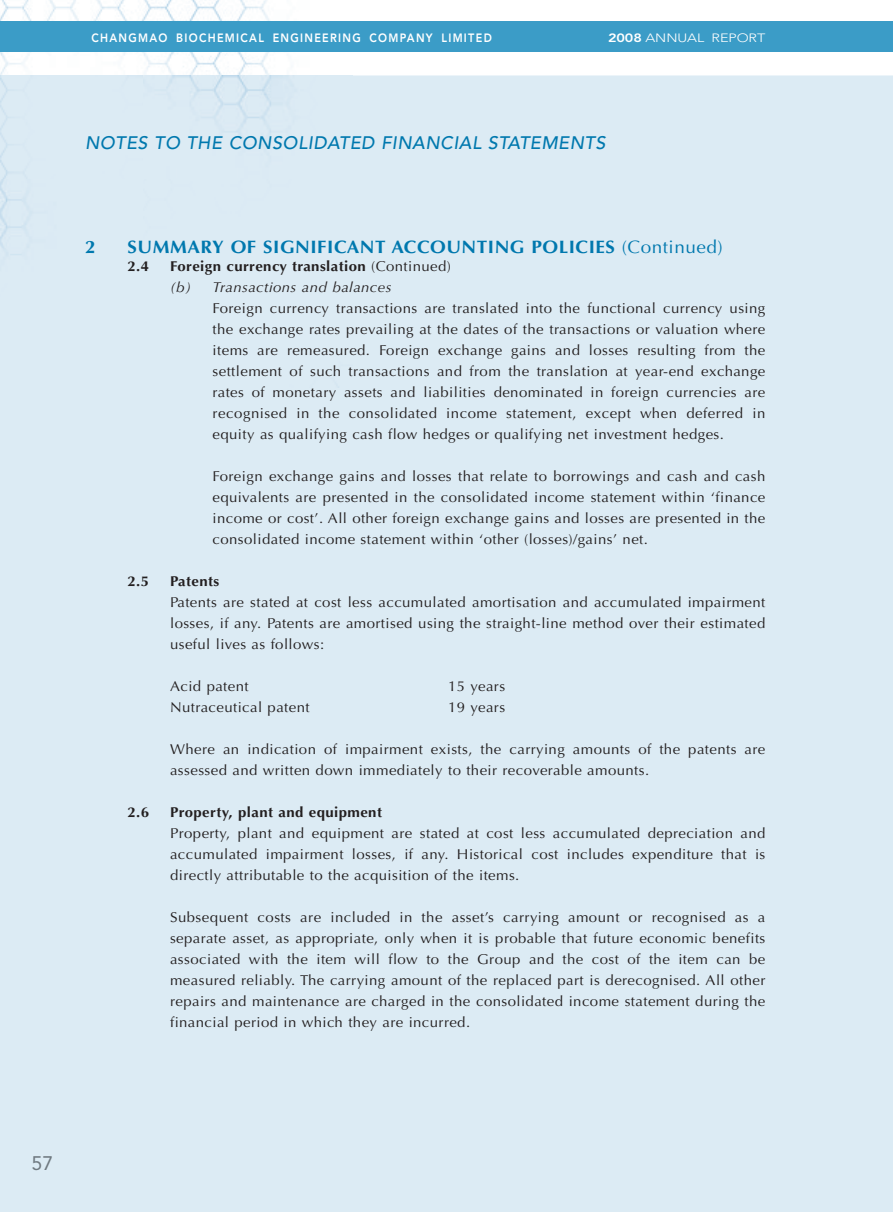
<style>
.page{position:relative;width:893px;height:1212px;background:#fff}
.page>*{position:absolute;margin:0;border:0;box-sizing:border-box;transform-origin:0 0}
.t1{font:19.5px "Avenir LT Std";color:#6f7980}
.t2{font:700 18px "Optima LT Std";letter-spacing:.03em;color:#0078ae;scale:1.05 1}
.t3{font:italic 500 18px "Avenir LT Std";letter-spacing:.03em;color:#0078ae}
.t4{font:14.25px/21px "Optima LT Std";letter-spacing:.03em;color:#231f20;text-align:justify;scale:1.05 1}
.t5{font:700 14.25px/21px "Optima LT Std";letter-spacing:.03em;color:#231f20;scale:1.05 1}
.t6{font:800 12px "Avenir LT Std";letter-spacing:.12em;color:#fff;scale:.9 1}
.t7{font:300 12px "Avenir LT Std";letter-spacing:-.005em;color:#fff;scale:1.2 1}
.s1{font-weight:800}
.s2{font-weight:400}
.s3{font-weight:400;font-style:italic}
</style>
<div class="page">
<img style="left:0;top:0;width:352px;height:75px">
<div style="left:0;top:21px;width:893px;height:30px;background:#3b9cc7"></div>
<div style="left:0;top:75px;width:893px;height:1137px;background:#dcebf4"></div>
<div style="left:33px;top:1156px;width:19px;height:14px;background:#dcebf4"></div>
<p class="t6" style="left:91px;top:30px;width:446px">CHANGMAO BIOCHEMICAL ENGINEERING COMPANY LIMITED</p>
<p class="t7" style="left:608px;top:31px;width:133px"><span class="s1">2008</span> ANNUAL REPORT</p>
<p class="t3" style="left:85px;top:132px;width:522px">NOTES TO THE CONSOLIDATED FINANCIAL STATEMENTS</p>
<p class="t2" style="left:85px;top:240px;width:12px">2</p>
<p class="t2" style="left:128px;top:240px;width:568px">SUMMARY OF SIGNIFICANT ACCOUNTING POLICIES <span class="s2">(Continued)</span></p>
<p class="t5" style="left:128px;top:259px;width:22px">2.4</p>
<p class="t5" style="left:170px;top:259px;width:269px">Foreign currency translation <span class="s2">(Continued) </span><span class="s3">(b) Transactions and balances</span></p>
<p class="t4" style="left:213px;top:301px;width:528px">Foreign currency transactions are translated into the functional currency using the exchange rates prevailing at the dates of the transactions or valuation where items are remeasured. Foreign exchange gains and losses resulting from the settlement of such transactions and from the translation at year-end exchange rates of monetary assets and liabilities denominated in foreign currencies are recognised in the consolidated income statement, except when deferred in equity as qualifying cash flow hedges or qualifying net investment hedges.</p>
<p class="t4" style="left:213px;top:469px;width:528px">Foreign exchange gains and losses that relate to borrowings and cash and cash equivalents are presented in the consolidated income statement within ‘finance income or cost’. All other foreign exchange gains and losses are presented in the consolidated income statement within ‘other (losses)/gains’ net.</p>
<p class="t5" style="left:128px;top:574px;width:22px">2.5</p>
<p class="t5" style="left:170px;top:574px;width:48px">Patents</p>
<p class="t4" style="left:170px;top:595px;width:568px">Patents are stated at cost less accumulated amortisation and accumulated impairment losses, if any. Patents are amortised using the straight-line method over their estimated useful lives as follows:</p>
<p class="t4" style="left:170px;top:679px;width:76px">Acid patent</p>
<p class="t4" style="left:448px;top:679px;width:56px">15 years</p>
<p class="t4" style="left:170px;top:700px;width:134px">Nutraceutical patent</p>
<p class="t4" style="left:448px;top:700px;width:56px">19 years</p>
<p class="t4" style="left:170px;top:742px;width:568px">Where an indication of impairment exists, the carrying amounts of the patents are assessed and written down immediately to their recoverable amounts.</p>
<p class="t5" style="left:128px;top:805px;width:22px">2.6</p>
<p class="t5" style="left:170px;top:805px;width:203px">Property, plant and equipment</p>
<p class="t4" style="left:170px;top:826px;width:568px">Property, plant and equipment are stated at cost less accumulated depreciation and accumulated impairment losses, if any. Historical cost includes expenditure that is directly attributable to the acquisition of the items.</p>
<p class="t4" style="left:170px;top:910px;width:568px">Subsequent costs are included in the asset’s carrying amount or recognised as a separate asset, as appropriate, only when it is probable that future economic benefits associated with the item will flow to the Group and the cost of the item can be measured reliably. The carrying amount of the replaced part is derecognised. All other repairs and maintenance are charged in the consolidated income statement during the financial period in which they are incurred.</p>
<h1 class="t1" style="left:32px;top:1151px;width:23px">57</h1>
</div>
